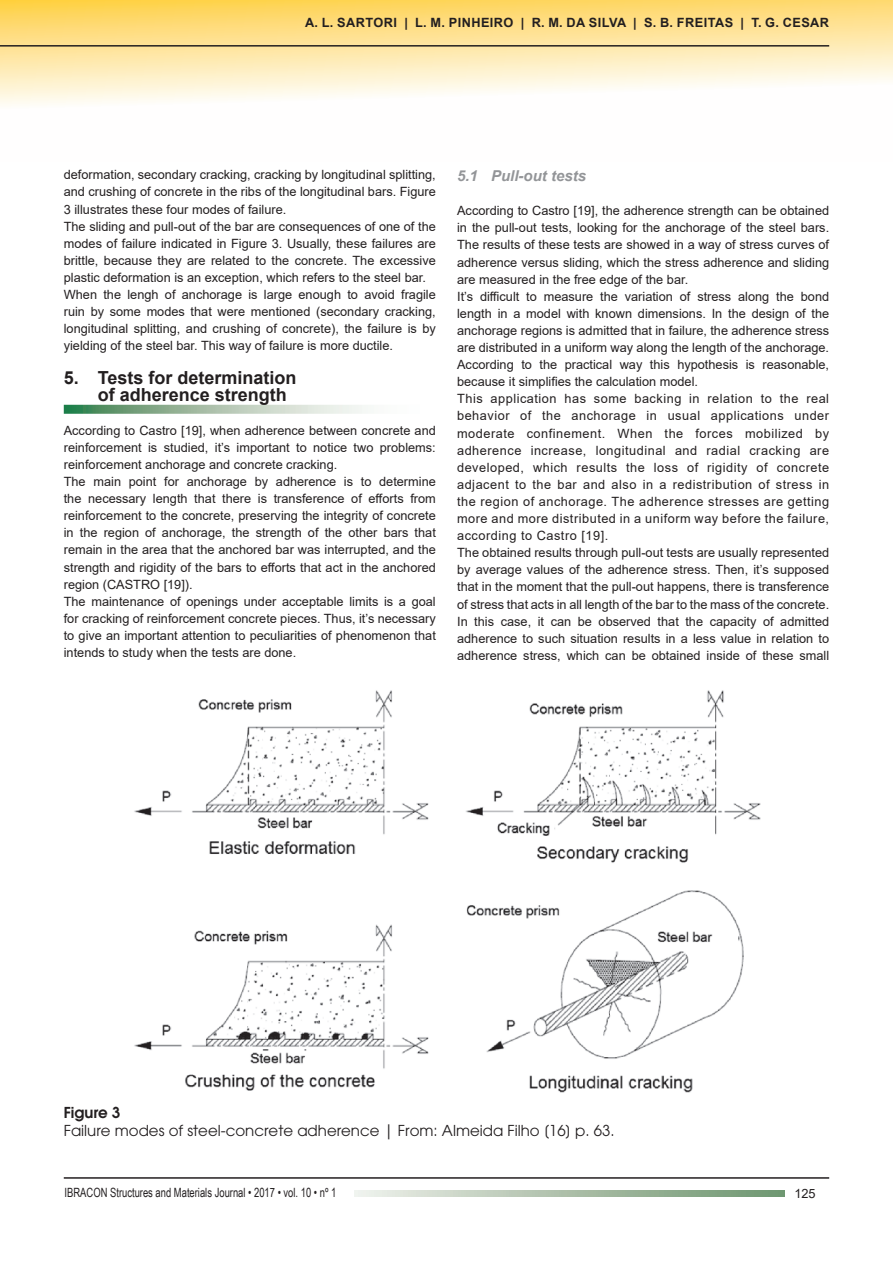
<style>
.page{position:relative;width:893px;height:1263px;background:#fff}
.page>*{position:absolute;margin:0;border:0;box-sizing:border-box;transform-origin:0 0}
.t1{font:700 18px/16.5px "Arial";color:#231f20}
.t2{font:15px "Avant Garde";color:#231f20}
.t3{font:italic 700 15px "Arial";color:#939598}
.t4{font:600 15px "Avant Garde";color:#231f20}
.t5{font:12.75px/17.1px "Arial";color:#231f20}
.t6{font:700 12.75px "Arial";letter-spacing:.035em;color:#231f20}
.t7{font:12.75px "Arial Narrow";color:#231f20;scale:.9 1}
</style>
<div class="page">
<svg style="left:0;top:0;width:893px;height:105px"></svg>
<hr style="left:64px;top:1177px;width:765px;height:2px;background:#231f20">
<hr style="left:0;top:45px;width:829px;height:2px;background:#231f20">
<svg style="left:354px;top:1190px;width:431px;height:6px;background:#acc0aa"></svg>
<svg style="left:64px;top:405px;width:299px;height:9px;background:#a4c0a9"></svg>
<img style="left:134px;top:690px;width:627px;height:402px">
<p class="t6" style="left:305px;top:14px;width:525px">A. L. SARTORI | L. M. PINHEIRO | R. M. DA SILVA | S. B. FREITAS | T. G. CESAR</p>
<p class="t5" style="left:64px;top:166px;width:374px">deformation, secondary cracking, cracking by longitudinal splitting, and crushing of concrete in the ribs of the longitudinal bars. Figure 3 illustrates these four modes of failure.<br>The sliding and pull-out of the bar are consequences of one of the modes of failure indicated in Figure 3. Usually, these failures are brittle, because they are related to the concrete. The excessive plastic deformation is an exception, which refers to the steel bar.<br>When the lengh of anchorage is large enough to avoid fragile ruin by some modes that were mentioned (secondary cracking, longitudinal splitting, and crushing of concrete), the failure is by yielding of the steel bar. This way of failure is more ductile.</p>
<h1 class="t1" style="left:98px;top:370px;width:200px;text-indent:-34px">5. Tests for determination of adherence strength</h1>
<p class="t5" style="left:64px;top:422px;width:374px">According to Castro [19], when adherence between concrete and reinforcement is studied, it’s important to notice two problems: reinforcement anchorage and concrete cracking.<br>The main point for anchorage by adherence is to determine the necessary length that there is transference of efforts from reinforcement to the concrete, preserving the integrity of concrete in the region of anchorage, the strength of the other bars that remain in the area that the anchored bar was interrupted, and the strength and rigidity of the bars to efforts that act in the anchored region (CASTRO [19]).<br>The maintenance of openings under acceptable limits is a goal for cracking of reinforcement concrete pieces. Thus, it’s necessary to give an important attention to peculiarities of phenomenon that intends to study when the tests are done.</p>
<p class="t3" style="left:457px;top:166px;width:131px">5.1 Pull-out tests</p>
<p class="t5" style="left:457px;top:202px;width:374px">According to Castro [19], the adherence strength can be obtained in the pull-out tests, looking for the anchorage of the steel bars.<br>The results of these tests are showed in a way of stress curves of adherence versus sliding, which the stress adherence and sliding are measured in the free edge of the bar.<br>It’s difficult to measure the variation of stress along the bond length in a model with known dimensions. In the design of the anchorage regions is admitted that in failure, the adherence stress are distributed in a uniform way along the length of the anchorage.<br>According to the practical way this hypothesis is reasonable, because it simplifies the calculation model.<br>This application has some backing in relation to the real behavior of the anchorage in usual applications under moderate confinement. When the forces mobilized by adherence increase, longitudinal and radial cracking are developed, which results the loss of rigidity of concrete adjacent to the bar and also in a redistribution of stress in the region of anchorage. The adherence stresses are getting more and more distributed in a uniform way before the failure, according to Castro [19].<br>The obtained results through pull-out tests are usually represented by average values of the adherence stress. Then, it’s supposed that in the moment that the pull-out happens, there is transference of stress that acts in all length of the bar to the mass of the concrete.<br>In this case, it can be observed that the capacity of admitted adherence to such situation results in a less value in relation to adherence stress, which can be obtained inside of these small</p>
<p class="t4" style="left:64px;top:1102px;width:58px">Figure 3</p>
<p class="t2" style="left:64px;top:1121px;width:552px">Failure modes of steel-concrete adherence | From: Almeida Filho [16] p. 63.</p>
<p class="t7" style="left:65px;top:1183px;width:303px">IBRACON Structures and Materials Journal • 2017 • vol. 10 • nº 1</p>
<p class="t5" style="left:794px;top:1185px;width:23px">125</p>
</div>
